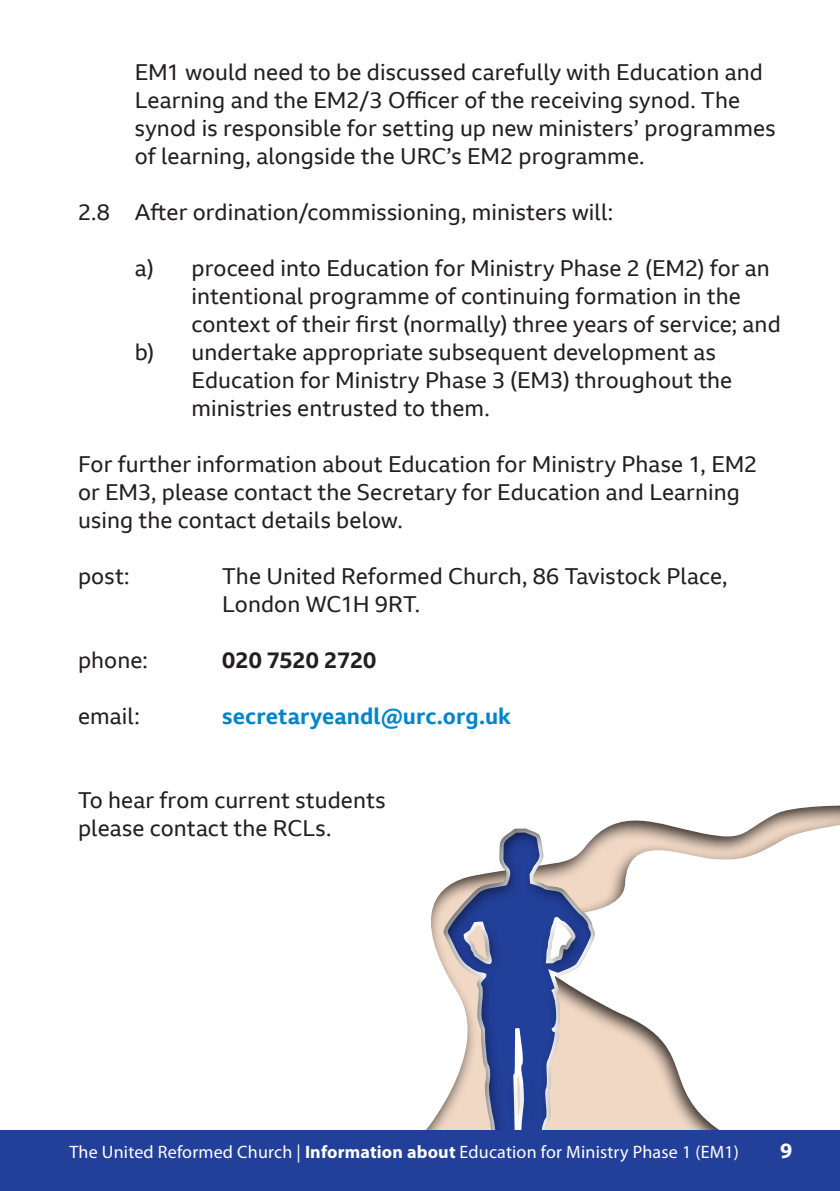
<style>
.page{position:relative;width:840px;height:1191px;background:#fff}
.page>*{position:absolute;margin:0;border:0;box-sizing:border-box;transform-origin:0 0}
.t1{font:22px/28px "BBC Reith Sans";letter-spacing:.005em;color:#231f20}
.t2{font:700 22px "BBC Reith Sans";letter-spacing:.01em;color:#0086cc}
.t3{font:700 22px "BBC Reith Sans";color:#231f20}
.t4{font:700 22px "Myriad Pro";color:#fff}
.t5{font:18px "Myriad Pro";letter-spacing:.01em;color:#fff}
.s1{font-weight:700}
</style>
<div class="page">
<hr style="left:0;top:1130px;width:1px;height:61px;background:#223f99">
<div style="left:414px;top:804px;width:425px;height:350px;background:#231f20;opacity:.92"></div>
<div style="left:441px;top:825px;width:154px;height:344px;background:#231f20;opacity:.75"></div>
<div style="left:1px;top:1130px;width:838px;height:61px;background:#223f99"></div>
<p class="t1" style="left:135px;top:58px;width:642px">EM1 would need to be discussed carefully with Education and Learning and the EM2/3 Officer of the receiving synod. The synod is responsible for setting up new ministers’ programmes of learning, alongside the URC’s EM2 programme.</p>
<p class="t1" style="left:78px;top:198px;width:536px">2.8 After ordination/commissioning, ministers will:</p>
<p class="t1" style="left:135px;top:254px;width:636px">a) proceed into Education for Ministry Phase 2 (EM2) for an</p>
<p class="t1" style="left:191px;top:282px;width:550px">intentional programme of continuing formation in the</p>
<p class="t1" style="left:191px;top:310px;width:590px">context of their first (normally) three years of service; and</p>
<p class="t1" style="left:135px;top:338px;width:582px">b) undertake appropriate subsequent development as</p>
<p class="t1" style="left:191px;top:366px;width:542px">Education for Ministry Phase 3 (EM3) throughout the</p>
<p class="t1" style="left:191px;top:394px;width:300px">ministries entrusted to them.</p>
<p class="t1" style="left:78px;top:450px;width:680px">For further information about Education for Ministry Phase 1, EM2 or EM3, please contact the Secretary for Education and Learning using the contact details below.</p>
<p class="t1" style="left:78px;top:562px;width:53px">post:</p>
<p class="t1" style="left:222px;top:562px;width:506px">The United Reformed Church, 86 Tavistock Place,<br>London WC1H 9RT.</p>
<p class="t1" style="left:78px;top:646px;width:71px">phone:</p>
<p class="t3" style="left:222px;top:646px;width:155px">020 7520 2720</p>
<p class="t1" style="left:78px;top:702px;width:63px">email:</p>
<p class="t2" style="left:222px;top:702px;width:290px">secretaryeandl@urc.org.uk</p>
<p class="t1" style="left:78px;top:786px;width:309px">To hear from current students please contact the RCLs.</p>
<p class="t5" style="left:69px;top:1142px;width:670px">The United Reformed Church | <span class="s1">Information about</span> Education for Ministry Phase 1 (EM1)</p>
<p class="t4" style="left:779px;top:1139px;width:28px">99</p>
</div>
